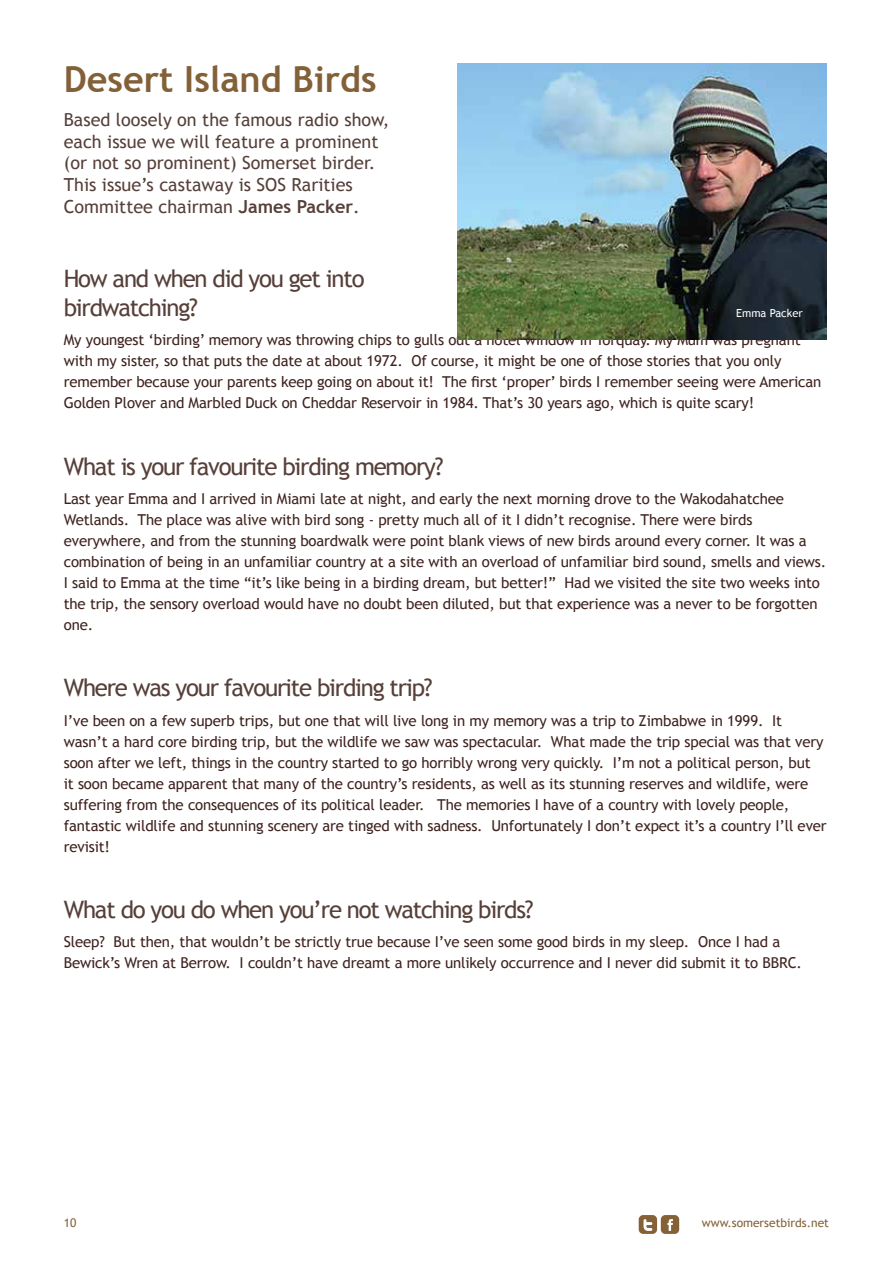
<style>
.page{position:relative;width:893px;height:1263px;background:#fff}
.page>*{position:absolute;margin:0;border:0;box-sizing:border-box;transform-origin:0 0}
.t1{font:700 36px "Trebuchet MS";color:#836138}
.t2{font:24px/28.8px "Trebuchet MS";letter-spacing:-.05em;color:#564039}
.t3{font:18px/21.6px "Trebuchet MS";color:#564039}
.t4{font:15px/21px "Trebuchet MS";letter-spacing:-.01em;color:#3f231f}
.t5{font:12px "Trebuchet MS";color:#836138}
.t6{font:11.1px "Trebuchet MS";color:#fff}
.s1{font-weight:700}
</style>
<div class="page">
<svg style="left:639px;top:1215px;width:40px;height:19px"></svg>
<img style="left:457px;top:64px;width:370px;height:275px">
<h1 class="t1" style="left:64px;top:56px;width:314px">Desert Island Birds</h1>
<p class="t3" style="left:64px;top:109px;width:327px">Based loosely on the famous radio show, each issue we will feature a prominent (or not so prominent) Somerset birder.<br>This issue’s castaway is SOS Rarities Committee chairman <span class="s1">James Packer</span>.</p>
<h2 class="t2" style="left:64px;top:265px;width:302px">How and when did you get into birdwatching?</h2>
<p class="t4" style="left:64px;top:330px;width:759px">My youngest ‘birding’ memory was throwing chips to gulls out a hotel window in Torquay. My Mum was pregnant with my sister, so that puts the date at about 1972. Of course, it might be one of those stories that you only remember because your parents keep going on about it! The first ‘proper’ birds I remember seeing were American Golden Plover and Marbled Duck on Cheddar Reservoir in 1984. That’s 30 years ago, which is quite scary!</p>
<p class="t6" style="left:736px;top:307px;width:68px">Emma Packer</p>
<h2 class="t2" style="left:64px;top:452px;width:381px">What is your favourite birding memory?</h2>
<p class="t4" style="left:64px;top:488px;width:764px">Last year Emma and I arrived in Miami late at night, and early the next morning drove to the Wakodahatchee Wetlands. The place was alive with bird song - pretty much all of it I didn’t recognise. There were birds everywhere, and from the stunning boardwalk were point blank views of new birds around every corner. It was a combination of being in an unfamiliar country at a site with an overload of unfamiliar bird sound, smells and views.<br>I said to Emma at the time “it’s like being in a birding dream, but better!” Had we visited the site two weeks into the trip, the sensory overload would have no doubt been diluted, but that experience was a never to be forgotten one.</p>
<h2 class="t2" style="left:64px;top:674px;width:370px">Where was your favourite birding trip?</h2>
<p class="t4" style="left:64px;top:710px;width:764px">I’ve been on a few superb trips, but one that will live long in my memory was a trip to Zimbabwe in 1999. It wasn’t a hard core birding trip, but the wildlife we saw was spectacular. What made the trip special was that very soon after we left, things in the country started to go horribly wrong very quickly. I’m not a political person, but<br>it soon became apparent that many of the country’s residents, as well as its stunning reserves and wildlife, were suffering from the consequences of its political leader. The memories I have of a country with lovely people, fantastic wildlife and stunning scenery are tinged with sadness. Unfortunately I don’t expect it’s a country I’ll ever revisit!</p>
<h2 class="t2" style="left:64px;top:895px;width:471px">What do you do when you’re not watching birds?</h2>
<p class="t4" style="left:64px;top:932px;width:740px">Sleep? But then, that wouldn’t be strictly true because I’ve seen some good birds in my sleep. Once I had a<br>Bewick’s Wren at Berrow. I couldn’t have dreamt a more unlikely occurrence and I never did submit it to BBRC.</p>
<p class="t5" style="left:64px;top:1216px;width:14px">10</p>
<p class="t5" style="left:702px;top:1216px;width:129px">www.somersetbirds.net</p>
</div>
